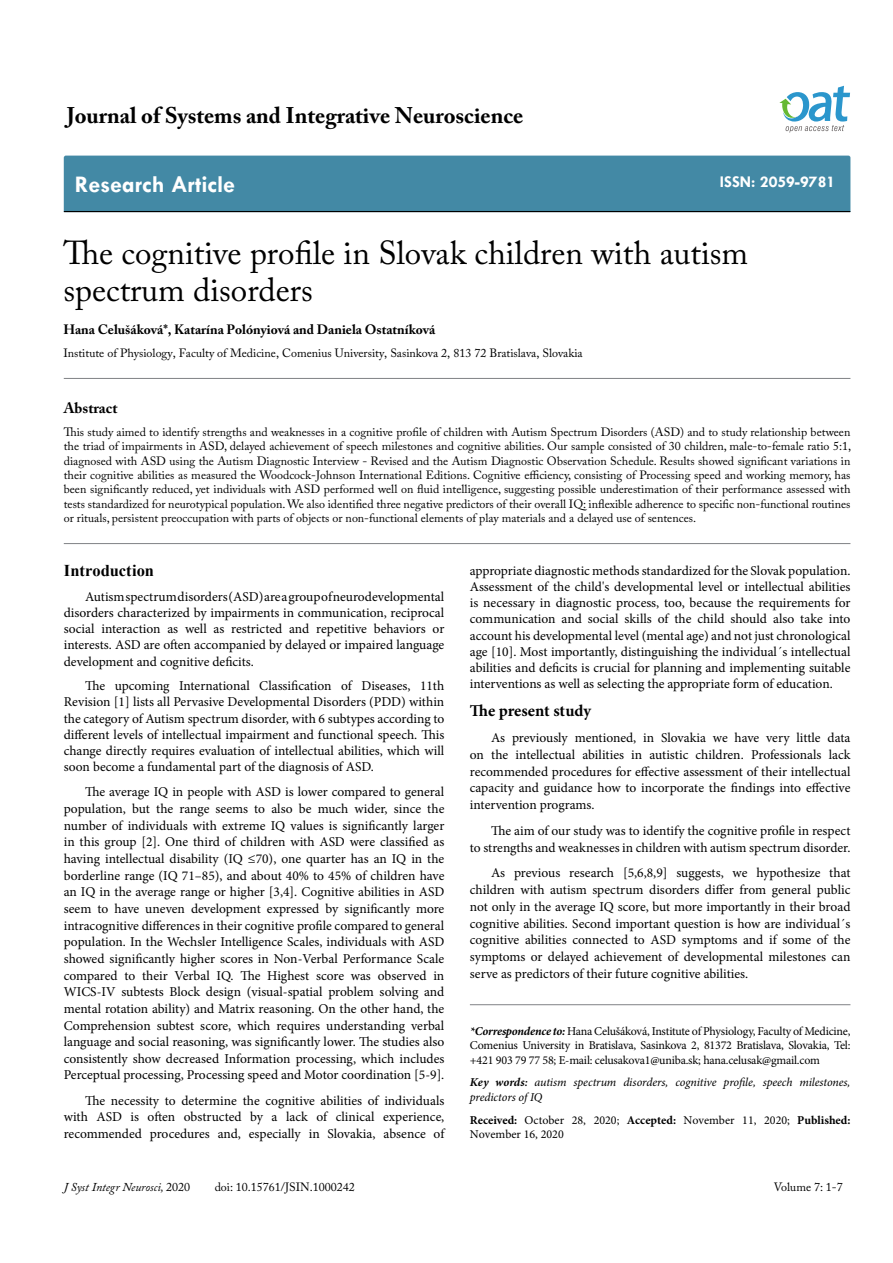
<style>
.page{position:relative;width:893px;height:1263px;background:#fff}
.page>*{position:absolute;margin:0;border:0;box-sizing:border-box;transform-origin:0 0}
.t1{font:33px/37.5px "Adobe Caslon Pro";color:#000}
.t2{font:700 24px "Tw Cen";color:#fff}
.t3{font:700 22.5px "Adobe Caslon Pro";color:#000}
.t4{font:700 16.5px "Minion Pro";letter-spacing:-.005em;color:#000}
.t5{font:700 16.5px "Tw Cen";color:#fff}
.t6{font:700 16.5px "Times New Roman";color:#000}
.t7{font:700 15px "Adobe Caslon Pro";color:#000}
.t8{font:13.5px/16.6px "Minion Pro";color:#000;text-align:justify}
.t9{font:700 13.5px "Adobe Caslon Pro";color:#000}
.t10{font:12px/14.4px "Adobe Caslon Pro";color:#000;text-align:justify}
.t11{font:12px/14.4px "Minion Pro";letter-spacing:-.01em;color:#000;text-align:justify}
.t12{font:italic 12px/14.4px "Minion Pro";letter-spacing:-.01em;color:#000}
.t13{font:italic 12px "Adobe Caslon Pro";color:#000}
.s1{font-weight:700;font-style:italic}
.s2{font-weight:700}
.s3{font-weight:600}
.s4{font-style:normal}
</style>
<div class="page">
<div style="left:64px;top:156px;width:786px;height:55px;background:#4389a5"></div>
<hr style="left:64px;top:211px;width:786px;height:1px;background:#000">
<svg style="left:779px;top:86px;width:71px;height:47px"></svg>
<hr style="left:64px;top:378px;width:786px;height:1px;background:#808285">
<hr style="left:64px;top:543px;width:786px;height:1px;background:#808285">
<hr style="left:470px;top:1004px;width:380px;height:1px;background:#808285">
<h3 class="t3" style="left:67px;top:102px;width:458px">Journal of Systems and Integrative Neuroscience</h3>
<h2 class="t2" style="left:75px;top:170px;width:162px">Research Article</h2>
<p class="t5" style="left:720px;top:172px;width:117px">ISSN: 2059-9781</p>
<h1 class="t1" style="left:63px;top:233px;width:686px">The cognitive profile in Slovak children with autism spectrum disorders</h1>
<p class="t9" style="left:63px;top:322px;width:373px">Hana Celušáková*, Katarína Polónyiová and Daniela Ostatníková</p>
<p class="t10" style="left:63px;top:346px;width:521px">Institute of Physiology, Faculty of Medicine, Comenius University, Sasinkova 2, 813 72 Bratislava, Slovakia</p>
<p class="t7" style="left:64px;top:399px;width:55px">Abstract</p>
<p class="t10" style="left:64px;top:424px;width:789px">This study aimed to identify strengths and weaknesses in a cognitive profile of children with Autism Spectrum Disorders (ASD) and to study relationship between the triad of impairments in ASD, delayed achievement of speech milestones and cognitive abilities. Our sample consisted of 30 children, male-to-female ratio 5:1, diagnosed with ASD using the Autism Diagnostic Interview - Revised and the Autism Diagnostic Observation Schedule. Results showed significant variations in their cognitive abilities as measured the Woodcock-Johnson International Editions. Cognitive efficiency, consisting of Processing speed and working memory, has been significantly reduced, yet individuals with ASD performed well on fluid intelligence, suggesting possible underestimation of their performance assessed with tests standardized for neurotypical population. We also identified three negative predictors of their overall IQ: inflexible adherence to specific non-functional routines or rituals, persistent preoccupation with parts of objects or non-functional elements of play materials and a delayed use of sentences.</p>
<p class="t6" style="left:64px;top:559px;width:92px">Introduction</p>
<p class="t8" style="left:64px;top:588px;width:382px;line-height:16.2px;text-indent:21px">Autism spectrum disorders (ASD) are a group of neurodevelopmental disorders characterized by impairments in communication, reciprocal social interaction as well as restricted and repetitive behaviors or interests. ASD are often accompanied by delayed or impaired language development and cognitive deficits.</p>
<p class="t8" style="left:64px;top:678px;width:382px;line-height:16.2px;text-indent:21px">The upcoming International Classification of Diseases, 11th Revision [1] lists all Pervasive Developmental Disorders (PDD) within the category of Autism spectrum disorder, with 6 subtypes according to different levels of intellectual impairment and functional speech. This change directly requires evaluation of intellectual abilities, which will soon become a fundamental part of the diagnosis of ASD.</p>
<p class="t8" style="left:64px;top:784px;width:382px;text-indent:21px">The average IQ in people with ASD is lower compared to general population, but the range seems to also be much wider, since the number of individuals with extreme IQ values is significantly larger in this group [2]. One third of children with ASD were classified as having intellectual disability (IQ ≤70), one quarter has an IQ in the borderline range (IQ 71–85), and about 40% to 45% of children have an IQ in the average range or higher [3,4]. Cognitive abilities in ASD seem to have uneven development expressed by significantly more intracognitive differences in their cognitive profile compared to general population. In the Wechsler Intelligence Scales, individuals with ASD showed significantly higher scores in Non-Verbal Performance Scale compared to their Verbal IQ. The Highest score was observed in WICS-IV subtests Block design (visual-spatial problem solving and mental rotation ability) and Matrix reasoning. On the other hand, the Comprehension subtest score, which requires understanding verbal language and social reasoning, was significantly lower. The studies also consistently show decreased Information processing, which includes Perceptual processing, Processing speed and Motor coordination [5-9].</p>
<p class="t8" style="left:64px;top:1092px;width:382px;text-indent:21px">The necessity to determine the cognitive abilities of individuals with ASD is often obstructed by a lack of clinical experience, recommended procedures and, especially in Slovakia, absence of</p>
<p class="t8" style="left:470px;top:562px;width:382px;line-height:16.2px">appropriate diagnostic methods standardized for the Slovak population.<br>Assessment of the child's developmental level or intellectual abilities is necessary in diagnostic process, too, because the requirements for communication and social skills of the child should also take into account his developmental level (mental age) and not just chronological age [10]. Most importantly, distinguishing the individual´s intellectual abilities and deficits is crucial for planning and implementing suitable interventions as well as selecting the appropriate form of education.</p>
<p class="t4" style="left:470px;top:699px;width:123px">The present study</p>
<p class="t8" style="left:470px;top:729px;width:382px;text-indent:21px">As previously mentioned, in Slovakia we have very little data on the intellectual abilities in autistic children. Professionals lack recommended procedures for effective assessment of their intellectual capacity and guidance how to incorporate the findings into effective intervention programs.</p>
<p class="t8" style="left:470px;top:822px;width:382px;text-align:right">The aim of our study was to identify the cognitive profile in respect<br>to strengths and weaknesses in children with autism spectrum disorder.</p>
<p class="t8" style="left:470px;top:864px;width:382px;text-indent:21px">As previous research [5,6,8,9] suggests, we hypothesize that children with autism spectrum disorders differ from general public not only in the average IQ score, but more importantly in their broad cognitive abilities. Second important question is how are individual´s cognitive abilities connected to ASD symptoms and if some of the symptoms or delayed achievement of developmental milestones can serve as predictors of their future cognitive abilities.</p>
<p class="t11" style="left:470px;top:1024px;width:382px"><span class="s1">*Correspondence to:</span> Hana Celušáková, Institute of Physiology, Faculty of Medicine, Comenius University in Bratislava, Sasinkova 2, 81372 Bratislava, Slovakia, Tel: +421 903 79 77 58; E-mail: celusakova1@uniba.sk; hana.celusak@gmail.com</p>
<p class="t12" style="left:470px;top:1075px;width:382px"><span class="s2">Key words</span><span class="s3">:</span> autism spectrum disorders, cognitive profile, speech milestones, predictors of IQ</p>
<p class="t11" style="left:470px;top:1113px;width:382px"><span class="s2">Received:</span> October 28, 2020; <span class="s2">Accepted:</span> November 11, 2020; <span class="s2">Published:<br></span>November 16, 2020</p>
<p class="t13" style="left:64px;top:1180px;width:128px">J Syst Integr Neurosci, <span class="s4">2020</span></p>
<p class="t10" style="left:215px;top:1180px;width:142px">doi: 10.15761/JSIN.1000242</p>
<p class="t10" style="left:774px;top:1180px;width:71px">Volume 7: 1-7</p>
</div>
